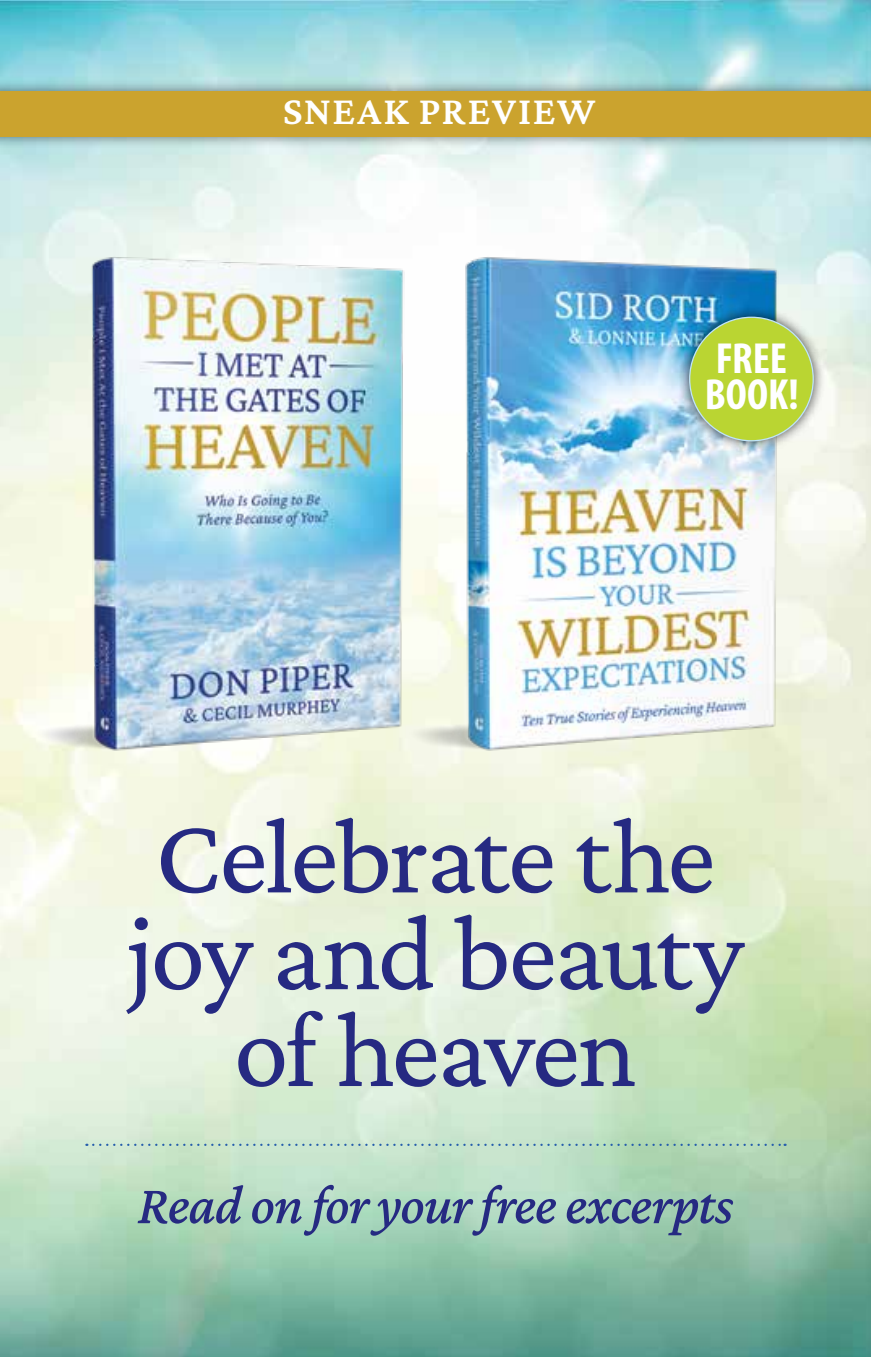
<style>
.page{position:relative;width:871px;height:1357px;background:#fff}
.page>*{position:absolute;margin:0;border:0;box-sizing:border-box;transform-origin:0 0}
.t1{font:110.25px/96.8px "Crimson Pro";letter-spacing:-.025em;color:#262a82;text-align:center}
.t2{font:italic 500 56.25px "Crimson Pro";letter-spacing:-.02em;color:#262a82}
.t3{font:700 condensed 43.65px/35.8px "Myriad Pro";color:#fff}
.t4{font:600 40.73px "Crimson Pro";letter-spacing:.035em;color:#fff}
</style>
<div class="page">
<img style="left:0;top:0;width:871px;height:1357px">
<div style="left:0;top:78px;width:871px;height:71px;background:#000;opacity:.5"></div>
<div style="left:0;top:91px;width:871px;height:45px;background:#cba32e"></div>
<img style="left:0;top:218px;width:322px;height:564px">
<img style="left:322px;top:218px;width:549px;height:564px">
<div style="left:677px;top:305px;width:149px;height:148px;background:#000;opacity:.75"></div>
<div style="left:690px;top:317px;width:123px;height:124px;background:#bad532;border-radius:50%"></div>
<svg style="left:93px;top:1143px;width:692px;height:3px"></svg>
<p class="t4" style="left:283px;top:84px;width:314px">SNEAK PREVIEW</p>
<p class="t3" style="left:704px;top:341px;width:95px">FREE<br>BOOK!</p>
<p class="t1" style="left:127px;top:806px;width:619px">Celebrate the joy and beauty of heaven</p>
<p class="t2" style="left:137px;top:1169px;width:597px">Read on for your free excerpts</p>
</div>
